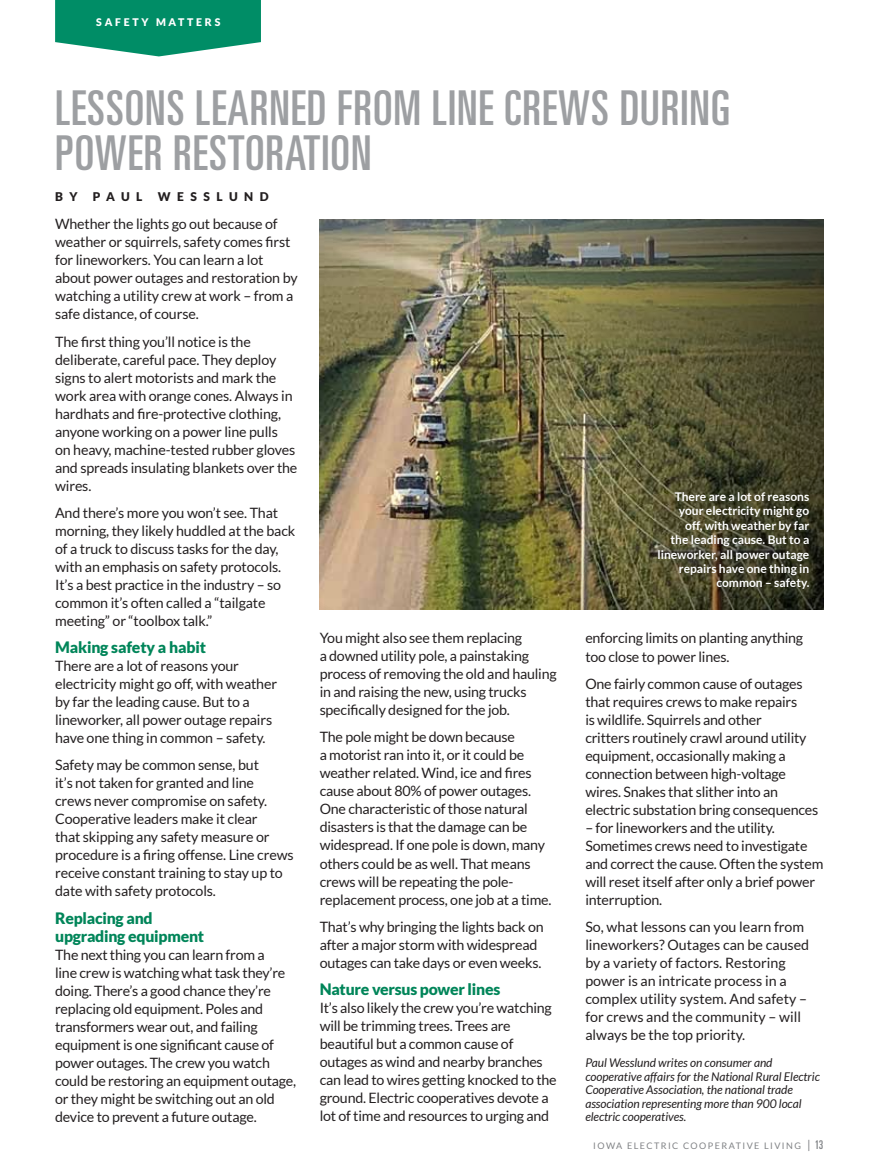
<style>
.page{position:relative;width:878px;height:1175px;background:#fff}
.page>*{position:absolute;margin:0;border:0;box-sizing:border-box;transform-origin:0 0}
.t1{font:ultra-condensed 48px/45px "Univers";letter-spacing:.02em;color:#9d9fa2}
.t2{font:900 15.75px/18px "Lato";letter-spacing:-.015em;color:#008559}
.t3{font:14.25px/18px "Lato";letter-spacing:-.015em;color:#231f20}
.t4{font:italic 12px/13.5px "Lato";letter-spacing:-.005em;color:#231f20}
.t5{font:700 12px/14.4px "Lato";color:#fff;text-align:right}
.t6{font:900 12px "Lato";letter-spacing:.54em;color:#231f20}
.t7{font:900 10.5px "Lato";letter-spacing:.26em;color:#fff}
.t8{font:9px "Lato";letter-spacing:.16em;color:#808285}
.s1{font-size:12px}
.s2{font-family:"Univers";font-stretch:ultra-condensed;font-size:12px}
</style>
<div class="page">
<svg style="left:55px;top:0;width:206px;height:56px;background:#1e9a78"></svg>
<img style="left:320px;top:219px;width:504px;height:390px">
<p class="t7" style="left:96px;top:16px;width:126px">SAFETY MATTERS</p>
<h1 class="t1" style="left:55px;top:86px;width:676px">LESSONS LEARNED FROM LINE CREWS DURING<br>POWER RESTORATION</h1>
<p class="t6" style="left:55px;top:189px;width:24px">B Y</p>
<p class="t6" style="left:93px;top:189px;width:51px">PAUL</p>
<p class="t6" style="left:158px;top:189px;width:112px">WESSLUND</p>
<p class="t3" style="left:55px;top:215px;width:244px">Whether the lights go out because of weather or squirrels, safety comes first for lineworkers. You can learn a lot about power outages and restoration by watching a utility crew at work – from a safe distance, of course.</p>
<p class="t3" style="left:55px;top:332px;width:244px">The first thing you’ll notice is the deliberate, careful pace. They deploy signs to alert motorists and mark the work area with orange cones. Always in hardhats and fire-protective clothing, anyone working on a power line pulls<br>on heavy, machine-tested rubber gloves and spreads insulating blankets over the wires.</p>
<p class="t3" style="left:55px;top:503px;width:242px">And there’s more you won’t see. That morning, they likely huddled at the back of a truck to discuss tasks for the day, with an emphasis on safety protocols.<br>It’s a best practice in the industry – so common it’s often called a “tailgate meeting” or “toolbox talk.”</p>
<p class="t2" style="left:55px;top:638px;width:152px">Making safety a habit</p>
<p class="t3" style="left:55px;top:657px;width:223px">There are a lot of reasons your electricity might go off, with weather by far the leading cause. But to a lineworker, all power outage repairs have one thing in common – safety.</p>
<p class="t3" style="left:55px;top:756px;width:240px">Safety may be common sense, but<br>it’s not taken for granted and line crews never compromise on safety.<br>Cooperative leaders make it clear<br>that skipping any safety measure or procedure is a firing offense. Line crews receive constant training to stay up to date with safety protocols.</p>
<p class="t2" style="left:55px;top:908px;width:151px">Replacing and upgrading equipment</p>
<p class="t3" style="left:55px;top:945px;width:242px">The next thing you can learn from a<br>line crew is watching what task they’re doing. There’s a good chance they’re replacing old equipment. Poles and transformers wear out, and failing equipment is one significant cause of power outages. The crew you watch could be restoring an equipment outage, or they might be switching out an old device to prevent a future outage.</p>
<p class="t5" style="left:657px;top:489px;width:153px">There are a lot of reasons your electricity might go<br>off, with weather by far<br>the leading cause. But to a lineworker, all power outage repairs have one thing in common – safety.</p>
<p class="t3" style="left:320px;top:629px;width:238px">You might also see them replacing<br>a downed utility pole, a painstaking process of removing the old and hauling in and raising the new, using trucks specifically designed for the job.</p>
<p class="t3" style="left:320px;top:728px;width:233px">The pole might be down because<br>a motorist ran into it, or it could be weather related. Wind, ice and fires cause about 80% of power outages.<br>One characteristic of those natural disasters is that the damage can be widespread. If one pole is down, many others could be as well. That means crews will be repeating the pole&shy;replacement process, one job at a time.</p>
<p class="t3" style="left:320px;top:917px;width:225px">That’s why bringing the lights back on after a major storm with widespread outages can take days or even weeks.</p>
<p class="t2" style="left:320px;top:979px;width:182px">Nature versus power lines</p>
<p class="t3" style="left:320px;top:998px;width:238px">It’s also likely the crew you’re watching will be trimming trees. Trees are beautiful but a common cause of outages as wind and nearby branches can lead to wires getting knocked to the ground. Electric cooperatives devote a lot of time and resources to urging and</p>
<p class="t3" style="left:585px;top:629px;width:219px">enforcing limits on planting anything too close to power lines.</p>
<p class="t3" style="left:585px;top:674px;width:234px">One fairly common cause of outages that requires crews to make repairs<br>is wildlife. Squirrels and other<br>critters routinely crawl around utility equipment, occasionally making a connection between high-voltage wires. Snakes that slither into an electric substation bring consequences</p>
<p class="t3" style="left:585px;top:818px;width:239px">– for lineworkers and the utility.<br>Sometimes crews need to investigate and correct the cause. Often the system will reset itself after only a brief power interruption.</p>
<p class="t3" style="left:585px;top:917px;width:225px">So, what lessons can you learn from lineworkers? Outages can be caused by a variety of factors. Restoring power is an intricate process in a complex utility system. And safety – for crews and the community – will always be the top priority.</p>
<p class="t4" style="left:585px;top:1056px;width:236px">Paul Wesslund writes on consumer and cooperative affairs for the National Rural Electric Cooperative Association, the national trade association representing more than 900 local electric cooperatives.</p>
<p class="t8" style="left:593px;top:1141px;width:232px">IOWA ELECTRIC COOPERATIVE LIVING <span class="s1">|</span> <span class="s2">13</span></p>
</div>
